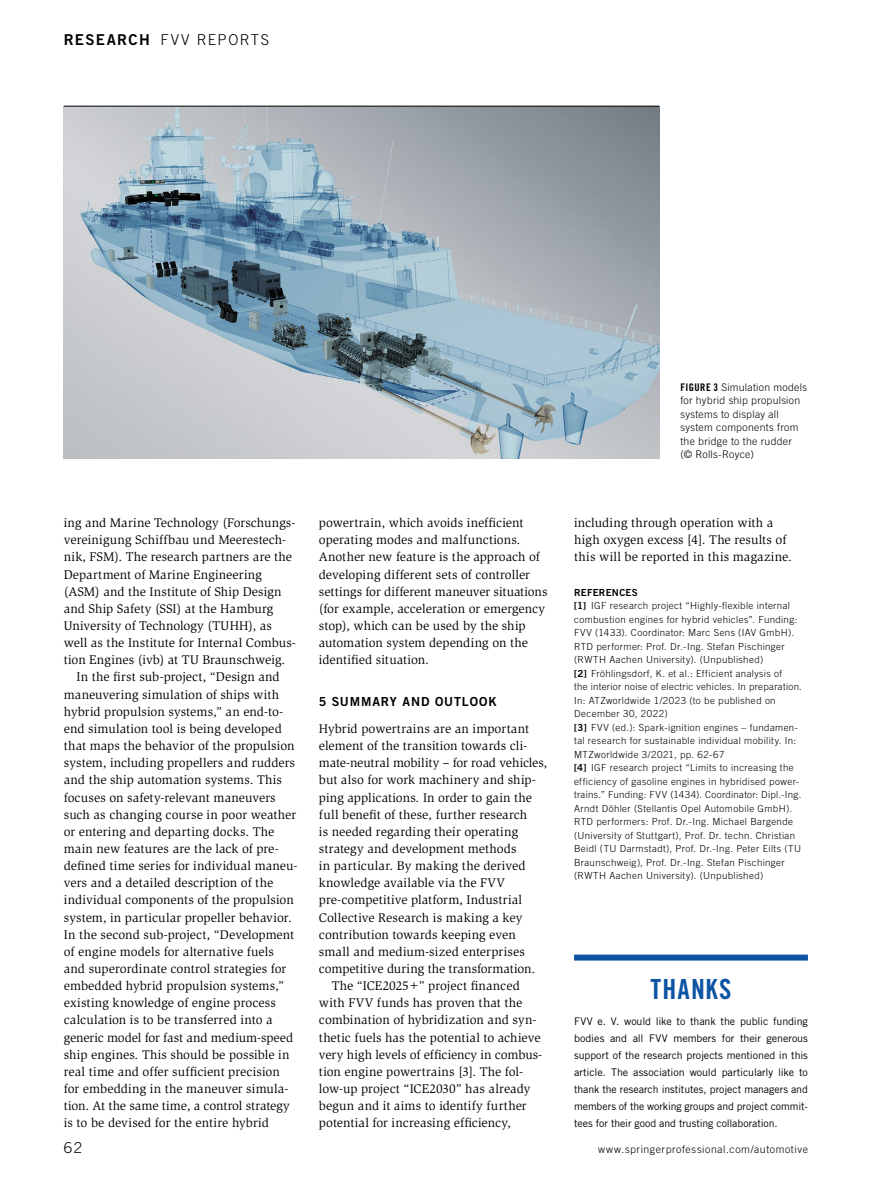
<style>
.page{position:relative;width:893px;height:1187px;background:#fff}
.page>*{position:absolute;margin:0;border:0;box-sizing:border-box;transform-origin:0 0}
.Acknowledgments_Head{font:27.75px "Trade Gothic LT Std Bd Cn 20";letter-spacing:.04em;color:#0d54a2}
.t1{font:300 15px "Trade Gothic LT Std";letter-spacing:.105em;color:#000}
.Para_Indent{font:12.9px/17.1px "Slimbach Std";letter-spacing:.005em;color:#000}
.Para_x{font:12.9px/17.1px "Slimbach Std";letter-spacing:.005em;color:#000}
.SectionHeading_1_x{font:12.45px "Trade Gothic LT Std Bd 2";letter-spacing:.07em;color:#000}
.Acknowledgments_Para{font:10.5px/17.1px "Trade Gothic LT Std";letter-spacing:-.005em;color:#000;text-align:justify}
.Image_Caption_x{font:300 10.5px/13.5px "Trade Gothic LT Std";letter-spacing:.025em;color:#000}
.Image_Caption_x-2{font:300 10.5px "Trade Gothic LT Std";letter-spacing:.055em;color:#000}
.t2{font:300 9.75px/13.5px "Trade Gothic LT Std";letter-spacing:.04em;color:#000}
.SectionHeading_1_Bib{font:9.75px "Trade Gothic LT Std Bd 2";letter-spacing:.025em;color:#000}
.s1{font-family:"Trade Gothic LT Std Bd 2";font-weight:400}
.s2{font-family:"Trade Gothic LT Std Bd Cn 20";font-weight:400}
</style>
<div class="page">
<div style="left:574px;top:954px;width:234px;height:6px;background:#0d54a2"></div>
<img style="left:64px;top:107px;width:595px;height:351px">
<hr style="left:64px;top:106px;width:595px;height:1px;background:#000">
<p class="t1" style="left:64px;top:31px;width:207px"><span class="s1">RESEARCH</span> FVV re ports</p>
<p class="Para_x" style="left:64px;top:514px;width:234px">ing and Marine Technology (Forschungs&shy;vereinigung Schiffbau und Meerestech&shy;nik, FSM). The research partners are the Department of Marine Engineering (ASM) and the Institute of Ship Design and Ship Safety (SSI) at the Hamburg University of Technology (TUHH), as well as the Institute for Internal Combus&shy;tion Engines (ivb) at TU Braunschweig.</p>
<p class="Para_Indent" style="left:64px;top:668px;width:235px;text-indent:13px">In the first sub-project, “Design and maneuvering simulation of ships with hybrid propulsion systems,” an end-to&shy;end simulation tool is being developed that maps the behavior of the propulsion system, including propellers and rudders and the ship automation systems. This focuses on safety-relevant maneuvers such as changing course in poor weather or entering and departing docks. The main new features are the lack of pre&shy;defined time series for individual maneu&shy;vers and a detailed description of the individual components of the propulsion system, in particular propeller behavior.<br>In the second sub-project, “Development of engine models for alternative fuels and superordinate control strategies for embedded hybrid propulsion systems,” existing knowledge of engine process calculation is to be transferred into a generic model for fast and medium-speed ship engines. This should be possible in real time and offer sufficient precision for embedding in the maneuver simula&shy;tion. At the same time, a control strategy is to be devised for the entire hybrid</p>
<p class="Para_Indent" style="left:319px;top:514px;width:230px">powertrain, which avoids inefficient operating modes and malfunctions.<br>Another new feature is the approach of developing different sets of controller settings for different maneuver situations (for example, acceleration or emergency stop), which can be used by the ship automation system depending on the identified situation.</p>
<p class="SectionHeading_1_x" style="left:319px;top:694px;width:179px">5 SUMMARY AND OUTLOOK</p>
<p class="Para_x" style="left:319px;top:720px;width:230px">Hybrid powertrains are an important element of the transition towards cli&shy;mate-neutral mobility – for road vehicles, but also for work machinery and ship&shy;ping applications. In order to gain the full benefit of these, further research<br>is needed regarding their operating strategy and development methods<br>in particular. By making the derived knowledge available via the FVV pre-competitive platform, Industrial Collective Research is making a key contribution towards keeping even small and medium-sized enterprises competitive during the transformation.</p>
<p class="Para_Indent" style="left:319px;top:977px;width:225px;text-indent:13px">The “ICE2025+” project financed with FVV funds has proven that the combination of hybridization and syn&shy;thetic fuels has the potential to achieve very high levels of efficiency in combus&shy;tion engine powertrains [3]. The fol&shy;low-up project “ICE2030” has already begun and it aims to identify further potential for increasing efficiency,</p>
<p class="Image_Caption_x" style="left:680px;top:380px;width:128px"><span class="s2">FIGURE 3</span> Simulation models for hybrid ship propulsion systems to display all system components from the bridge to the rudder<br>(© Rolls-Royce)</p>
<p class="Para_Indent" style="left:574px;top:514px;width:219px">including through operation with a high oxygen excess [4]. The results of this will be reported in this magazine.</p>
<p class="SectionHeading_1_Bib" style="left:574px;top:586px;width:65px">REFERENCES</p>
<p class="t2" style="left:574px;top:598px;width:225px"><span class="s1">[1]</span> IGF research project “Highly-flexible internal combustion engines for hybrid vehicles”. Funding:<br>FVV (1433). Coordinator: Marc Sens (IAV GmbH).<br>RTD performer: Prof. Dr.-Ing. Stefan Pischinger (RWTH Aachen University). (Unpublished)</p>
<p class="t2" style="left:574px;top:666px;width:229px"><span class="s1">[2]</span> Fröhlingsdorf, K. et al.: Efficient analysis of<br>the interior noise of electric vehicles. In preparation.<br>In: ATZworldwide 1/2023 (to be published on December 30, 2022)</p>
<p class="t2" style="left:574px;top:720px;width:226px"><span class="s1">[3]</span> FVV (ed.): Spark-ignition engines – fundamen&shy;tal research for sustainable individual mobility. In:<br>MTZworldwide 3/2021, pp. 62-67</p>
<p class="t2" style="left:574px;top:760px;width:229px"><span class="s1">[4]</span> IGF research project “Limits to increasing the efficiency of gasoline engines in hybridised power&shy;trains.” Funding: FVV (1434). Coordinator: Dipl.-Ing.<br>Arndt Döhler (Stellantis Opel Automobile GmbH).<br>RTD performers: Prof. Dr.-Ing. Michael Bargende (University of Stuttgart), Prof. Dr. techn. Christian Beidl (TU Darmstadt), Prof. Dr.-Ing. Peter Eilts (TU Braunschweig), Prof. Dr.-Ing. Stefan Pischinger (RWTH Aachen University). (Unpublished)</p>
<p class="Acknowledgments_Head" style="left:651px;top:972px;width:82px">THANKS</p>
<p class="Acknowledgments_Para" style="left:574px;top:1012px;width:235px">FVV e. V. would like to thank the public funding bodies and all FVV members for their generous support of the research projects mentioned in this article. The association would particularly like to thank the research institutes, project managers and members of the working groups and project commit&shy;tees for their good and trusting collaboration.</p>
<p class="t1" style="left:64px;top:1138px;width:20px">62</p>
<p class="Image_Caption_x-2" style="left:598px;top:1142px;width:211px">www.springerprofessional.com/automotive</p>
</div>
